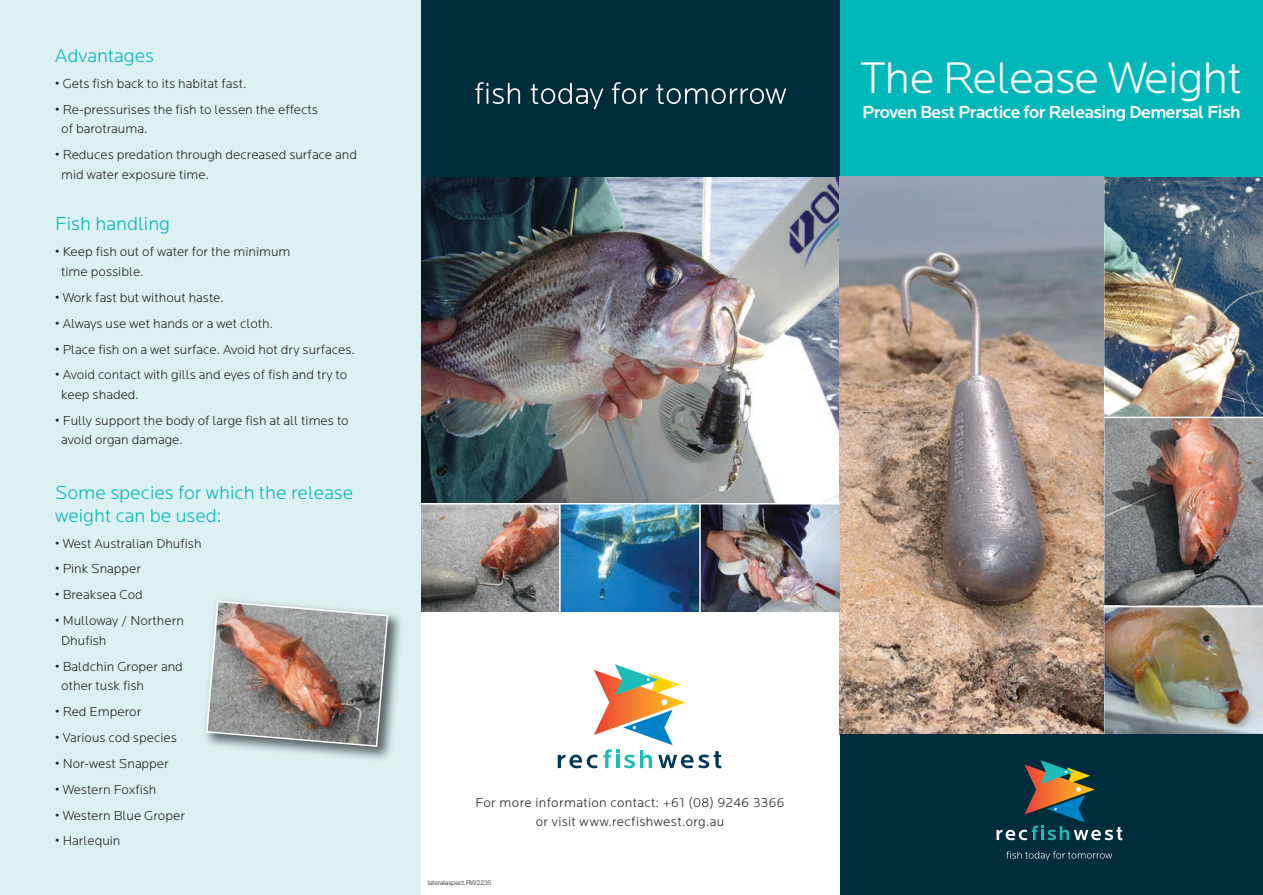
<style>
.page{position:relative;width:1263px;height:895px;background:#fff}
.page>*{position:absolute;margin:0;border:0;box-sizing:border-box;transform-origin:0 0}
.t1{font:300 46.05px "Locator";letter-spacing:-.02em;color:#fff}
.t2{font:300 19.5px/22.5px "Locator";color:#00b7b9}
.t3{font:500 18.15px "Locator";letter-spacing:-.03em;color:#fff}
.t4{font:300 13.5px/19.5px "Locator";color:#231f20}
.t5{font:300 13.5px/18.3px "Locator";letter-spacing:.025em;color:#231f20;text-align:center}
.t6{font:300 6.75px "Helvetica Neue";color:#231f20}
</style>
<div class="page">
<img style="left:1104px;top:176px;width:159px;height:429px">
<img style="left:1104px;top:607px;width:159px;height:127px">
<hr style="left:1103px;top:416px;width:160px;height:2px;background:#fff">
<svg style="left:558px;top:664px;width:163px;height:104px"></svg>
<hr style="left:616px;top:754px;width:4px;height:14px;background:#1dbcb8">
<img style="left:420px;top:176px;width:420px;height:327px">
<div style="left:420px;top:0;width:420px;height:176px;background:#002c3b"></div>
<svg style="left:475px;top:82px;width:45px;height:22px"></svg>
<svg style="left:531px;top:83px;width:73px;height:26px"></svg>
<svg style="left:612px;top:82px;width:36px;height:22px"></svg>
<svg style="left:656px;top:84px;width:130px;height:20px"></svg>
<div style="left:840px;top:0;width:423px;height:176px;background:#00b7b9"></div>
<img style="left:840px;top:176px;width:263px;height:558px">
<div style="left:840px;top:734px;width:423px;height:160px;background:#002c3b"></div>
<svg style="left:997px;top:760px;width:125px;height:80px"></svg>
<svg style="left:1006px;top:851px;width:106px;height:9px"></svg>
<img style="left:561px;top:504px;width:279px;height:107px">
<img style="left:420px;top:504px;width:139px;height:107px">
<hr style="left:699px;top:504px;width:2px;height:111px;background:#fff">
<div style="left:0;top:0;width:420px;height:894px;background:#def1f2"></div>
<img style="left:234px;top:613px;width:167px;height:146px">
<img style="left:205px;top:599px;width:184px;height:148px">
<h2 class="t2" style="left:55px;top:46px;width:100px">Advantages</h2>
<p class="t4" style="left:55px;top:75px;width:193px">• Gets fish back to its habitat fast.</p>
<p class="t4" style="left:61px;top:101px;width:258px;text-indent:-6px">• Re-pressurises the fish to lessen the effects of barotrauma.</p>
<p class="t4" style="left:61px;top:146px;width:297px;text-indent:-6px">• Reduces predation through decreased surface and mid water exposure time.</p>
<h2 class="t2" style="left:55px;top:214px;width:116px">Fish handling</h2>
<p class="t4" style="left:61px;top:243px;width:231px;text-indent:-6px">• Keep fish out of water for the minimum time possible.</p>
<p class="t4" style="left:55px;top:288px;width:170px">• Work fast but without haste.</p>
<p class="t4" style="left:55px;top:314px;width:219px">• Always use wet hands or a wet cloth.</p>
<p class="t4" style="left:55px;top:340px;width:301px">• Place fish on a wet surface. Avoid hot dry surfaces.</p>
<p class="t4" style="left:61px;top:366px;width:288px;text-indent:-6px">• Avoid contact with gills and eyes of fish and try to keep shaded.</p>
<p class="t4" style="left:61px;top:411px;width:289px;text-indent:-6px">• Fully support the body of large fish at all times to avoid organ damage.</p>
<h2 class="t2" style="left:55px;top:483px;width:299px">Some species for which the release weight can be used:</h2>
<p class="t4" style="left:55px;top:534px;width:148px">• West Australian Dhufish</p>
<p class="t4" style="left:55px;top:560px;width:87px">• Pink Snapper</p>
<p class="t4" style="left:55px;top:586px;width:89px">• Breaksea Cod</p>
<p class="t4" style="left:61px;top:612px;width:124px;text-indent:-6px">• Mulloway / Northern<br>Dhufish</p>
<p class="t4" style="left:61px;top:657px;width:123px;text-indent:-6px">• Baldchin Groper and other tusk fish</p>
<p class="t4" style="left:55px;top:702px;width:88px">• Red Emperor</p>
<p class="t4" style="left:55px;top:728px;width:123px">• Various cod species</p>
<p class="t4" style="left:55px;top:754px;width:115px">• Nor-west Snapper</p>
<p class="t4" style="left:55px;top:780px;width:103px">• Western Foxfish</p>
<p class="t4" style="left:55px;top:806px;width:131px">• Western Blue Groper</p>
<p class="t4" style="left:55px;top:832px;width:67px">• Harlequin</p>
<p class="t5" style="left:475px;top:794px;width:311px">For more information contact: +61 (08) 9246 3366 or visit www.recfishwest.org.au</p>
<p class="t6" style="left:428px;top:878px;width:65px">lateralaspect.RW2235</p>
<h1 class="t1" style="left:860px;top:63px;width:383px">The Release Weight</h1>
<h3 class="t3" style="left:862px;top:106px;width:380px">Proven Best Practice for Releasing Demersal Fish</h3>
</div>
